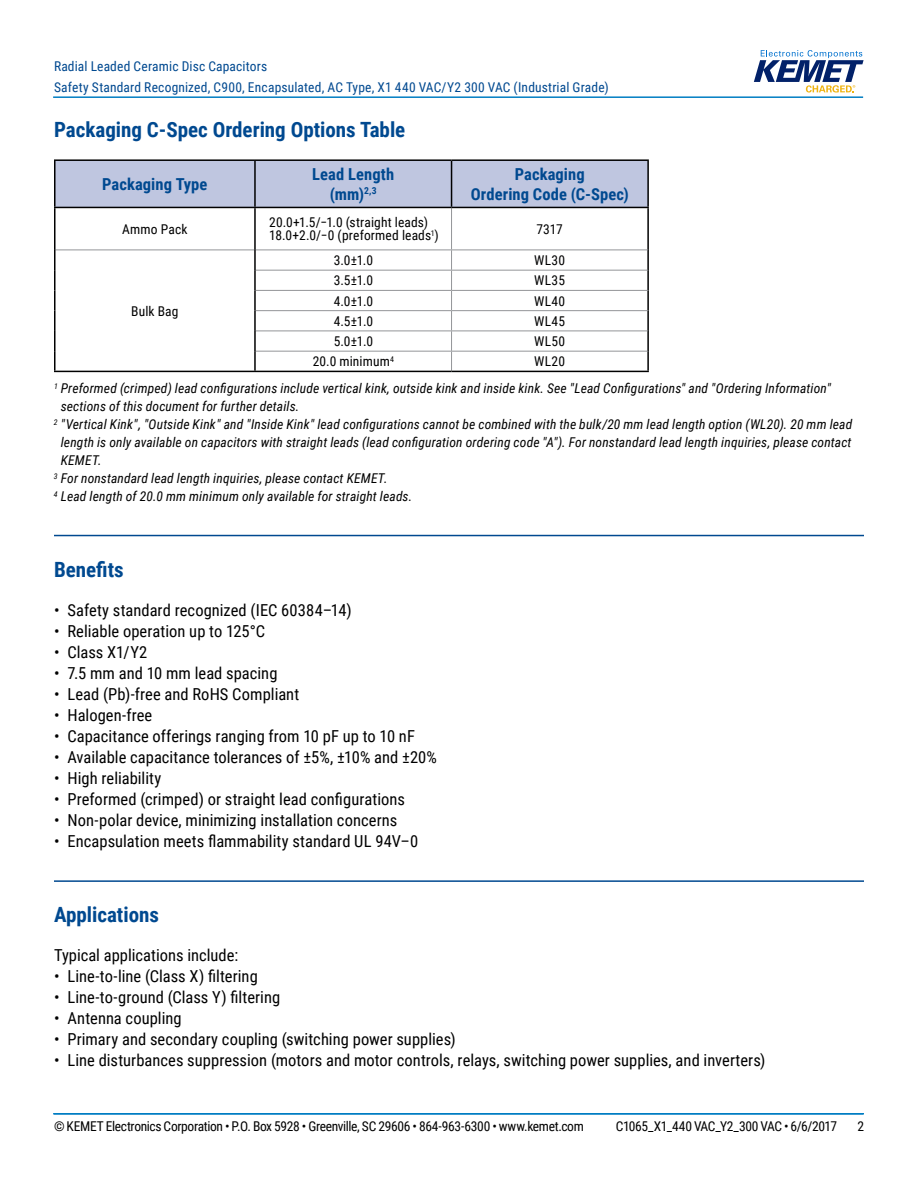
<style>
.page{position:relative;width:918px;height:1188px;background:#fff}
.page>*{position:absolute;margin:0;border:0;box-sizing:border-box;transform-origin:0 0}
.t1{font:700 21px "Roboto Condensed";color:#004990}
.t2{font:16.5px "Roboto Condensed";color:#000}
.t3{font:700 16.5px/19.8px "Roboto Condensed";letter-spacing:.005em;color:#004990;text-align:center}
.t4{font:italic 13.5px/26.8px "Roboto Condensed";letter-spacing:.01em;color:#000}
.t5{font:13.5px "Roboto Condensed";letter-spacing:-.015em;color:#000}
.t6{font:13.5px/21px "Roboto Condensed";letter-spacing:.01em;color:#004990}
.t7{font:13.5px/13.5px "Roboto Condensed";letter-spacing:.01em;color:#000}
.t8{font:13.5px "Roboto Condensed";letter-spacing:.015em;color:#000}
.s1{font-style:normal}
</style>
<div class="page">
<hr style="left:54px;top:1113px;width:810px;height:2px;background:#007dc3">
<hr style="left:53px;top:1113px;width:810px;height:2px;background:#007dc3">
<hr style="left:53px;top:96px;width:810px;height:2px;background:#007dc3">
<svg style="left:754px;top:50px;width:110px;height:43px"></svg>
<hr style="left:54px;top:535px;width:810px;height:1px;background:#004990">
<hr style="left:54px;top:880px;width:810px;height:2px;background:#004990">
<div style="left:56px;top:161px;width:591px;height:46px;background:#bfc6e0"></div>
<hr style="left:254px;top:161px;width:2px;height:46px;background:#000">
<hr style="left:451px;top:161px;width:1px;height:46px;background:#000">
<hr style="left:647px;top:161px;width:2px;height:46px;background:#000">
<hr style="left:647px;top:208px;width:2px;height:42px;background:#000">
<hr style="left:647px;top:250px;width:2px;height:20px;background:#000">
<hr style="left:647px;top:270px;width:2px;height:20px;background:#000">
<hr style="left:647px;top:290px;width:2px;height:21px;background:#000">
<hr style="left:647px;top:311px;width:2px;height:20px;background:#000">
<hr style="left:647px;top:331px;width:2px;height:20px;background:#000">
<hr style="left:647px;top:351px;width:2px;height:20px;background:#000">
<hr style="left:451px;top:208px;width:1px;height:42px;background:#939598">
<hr style="left:56px;top:250px;width:198px;height:1px;background:#939598">
<hr style="left:256px;top:250px;width:196px;height:1px;background:#939598">
<hr style="left:452px;top:250px;width:195px;height:1px;background:#939598">
<hr style="left:256px;top:270px;width:196px;height:1px;background:#939598">
<hr style="left:452px;top:270px;width:195px;height:1px;background:#939598">
<svg style="left:451px;top:250px;width:1px;height:121px"></svg>
<hr style="left:54px;top:159px;width:201px;height:2px;background:#000">
<hr style="left:54px;top:161px;width:2px;height:46px;background:#000">
<hr style="left:255px;top:159px;width:197px;height:2px;background:#000">
<hr style="left:452px;top:159px;width:197px;height:2px;background:#000">
<hr style="left:256px;top:290px;width:196px;height:1px;background:#939598">
<hr style="left:452px;top:290px;width:195px;height:1px;background:#939598">
<hr style="left:256px;top:310px;width:196px;height:1px;background:#939598">
<hr style="left:452px;top:310px;width:195px;height:1px;background:#939598">
<hr style="left:256px;top:331px;width:196px;height:1px;background:#939598">
<hr style="left:452px;top:331px;width:195px;height:1px;background:#939598">
<hr style="left:256px;top:351px;width:196px;height:1px;background:#939598">
<hr style="left:452px;top:351px;width:195px;height:1px;background:#939598">
<hr style="left:54px;top:371px;width:201px;height:1px;background:#000">
<hr style="left:255px;top:371px;width:197px;height:1px;background:#000">
<hr style="left:452px;top:371px;width:197px;height:1px;background:#000">
<hr style="left:54px;top:208px;width:2px;height:42px;background:#000">
<hr style="left:254px;top:208px;width:2px;height:42px;background:#000">
<hr style="left:54px;top:250px;width:2px;height:20px;background:#000">
<hr style="left:254px;top:250px;width:2px;height:20px;background:#000">
<hr style="left:54px;top:270px;width:2px;height:20px;background:#000">
<hr style="left:254px;top:270px;width:2px;height:20px;background:#000">
<hr style="left:54px;top:290px;width:2px;height:21px;background:#000">
<hr style="left:254px;top:290px;width:2px;height:21px;background:#000">
<hr style="left:54px;top:311px;width:2px;height:20px;background:#000">
<hr style="left:254px;top:311px;width:2px;height:20px;background:#000">
<hr style="left:54px;top:331px;width:2px;height:20px;background:#000">
<hr style="left:254px;top:331px;width:2px;height:20px;background:#000">
<hr style="left:54px;top:351px;width:2px;height:20px;background:#000">
<hr style="left:254px;top:351px;width:2px;height:20px;background:#000">
<hr style="left:54px;top:207px;width:201px;height:1px;background:#000">
<hr style="left:255px;top:207px;width:197px;height:1px;background:#000">
<hr style="left:452px;top:207px;width:197px;height:1px;background:#000">
<p class="t6" style="left:54px;top:57px;width:556px">Radial Leaded Ceramic Disc Capacitors<br>Safety Standard Recognized, C900, Encapsulated, AC Type, X1 440 VAC/Y2 300 VAC (Industrial Grade)</p>
<p class="t1" style="left:54px;top:121px;width:353px">Packaging C-Spec Ordering Options Table</p>
<p class="t3" style="left:102px;top:175px;width:107px">Packaging Type</p>
<p class="t3" style="left:312px;top:166px;width:83px">Lead Length (mm)<sup>2,3</sup></p>
<p class="t3" style="left:471px;top:166px;width:159px">Packaging<br>Ordering Code (C-Spec)</p>
<p class="t8" style="left:122px;top:223px;width:67px">Ammo Pack</p>
<p class="t7" style="left:269px;top:215px;width:171px">20.0+1.5/−1.0 (straight leads)<br>18.0+2.0/−0 (preformed leads<sup>1</sup>)</p>
<p class="t5" style="left:536px;top:223px;width:28px">7317</p>
<p class="t5" style="left:334px;top:254px;width:41px">3.0±1.0</p>
<p class="t5" style="left:534px;top:251px;width:32px">WL30</p>
<p class="t5" style="left:334px;top:275px;width:41px">3.5±1.0</p>
<p class="t5" style="left:534px;top:271px;width:32px">WL35</p>
<p class="t5" style="left:334px;top:295px;width:41px">4.0±1.0</p>
<p class="t5" style="left:534px;top:291px;width:32px">WL40</p>
<p class="t5" style="left:334px;top:315px;width:41px">4.5±1.0</p>
<p class="t5" style="left:534px;top:312px;width:32px">WL45</p>
<p class="t5" style="left:334px;top:335px;width:41px">5.0±1.0</p>
<p class="t5" style="left:534px;top:332px;width:32px">WL50</p>
<p class="t7" style="left:313px;top:356px;width:83px">20.0 minimum<sup>4</sup></p>
<p class="t5" style="left:131px;top:301px;width:49px">Bulk Bag</p>
<p class="t4" style="left:54px;top:348px;width:779px;text-indent:480px"><span class="s1">WL20<br></span><sup>1</sup> Preformed (crimped) lead configurations include vertical kink, outside kink and inside kink. See "Lead Configurations" and "Ordering Information"</p>
<p class="t4" style="left:61px;top:392px;width:240px">sections of this document for further details.</p>
<p class="t4" style="left:54px;top:410px;width:800px"><sup>2</sup> "Vertical Kink", "Outside Kink" and "Inside Kink" lead configurations cannot be combined with the bulk/20 mm lead length option (WL20). 20 mm lead</p>
<p class="t4" style="left:61px;top:428px;width:792px">length is only available on capacitors with straight leads (lead configuration ordering code "A"). For nonstandard lead length inquiries, please contact</p>
<p class="t4" style="left:61px;top:446px;width:43px">KEMET.</p>
<p class="t4" style="left:54px;top:464px;width:335px"><sup>3</sup> For nonstandard lead length inquiries, please contact KEMET.</p>
<p class="t4" style="left:54px;top:482px;width:360px"><sup>4</sup> Lead length of 20.0 mm minimum only available for straight leads.</p>
<p class="t1" style="left:54px;top:555px;width:71px">Benefits</p>
<p class="t2" style="left:54px;top:598px;width:299px">• Safety standard recognized (IEC 60384–14)</p>
<p class="t2" style="left:54px;top:624px;width:213px">• Reliable operation up to 125°C</p>
<p class="t2" style="left:54px;top:645px;width:95px">• Class X1/Y2</p>
<p class="t2" style="left:54px;top:661px;width:225px">• 7.5 mm and 10 mm lead spacing</p>
<p class="t2" style="left:54px;top:682px;width:247px">• Lead (Pb)-free and RoHS Compliant</p>
<p class="t2" style="left:54px;top:703px;width:100px">• Halogen-free</p>
<p class="t2" style="left:54px;top:724px;width:362px">• Capacitance offerings ranging from 10 pF up to 10 nF</p>
<p class="t2" style="left:54px;top:745px;width:385px">• Available capacitance tolerances of ±5%, ±10% and ±20%</p>
<p class="t2" style="left:54px;top:766px;width:109px">• High reliability</p>
<p class="t2" style="left:54px;top:787px;width:352px">• Preformed (crimped) or straight lead configurations</p>
<p class="t2" style="left:54px;top:808px;width:345px">• Non-polar device, minimizing installation concerns</p>
<p class="t2" style="left:54px;top:829px;width:366px">• Encapsulation meets flammability standard UL 94V–0</p>
<p class="t1" style="left:54px;top:906px;width:107px">Applications</p>
<p class="t2" style="left:54px;top:944px;width:186px">Typical applications include:</p>
<p class="t2" style="left:54px;top:965px;width:205px">• Line-to-line (Class X) filtering</p>
<p class="t2" style="left:54px;top:986px;width:228px">• Line-to-ground (Class Y) filtering</p>
<p class="t2" style="left:54px;top:1007px;width:129px">• Antenna coupling</p>
<p class="t2" style="left:54px;top:1028px;width:403px">• Primary and secondary coupling (switching power supplies)</p>
<p class="t2" style="left:54px;top:1049px;width:713px">• Line disturbances suppression (motors and motor controls, relays, switching power supplies, and inverters)</p>
<p class="t5" style="left:54px;top:1120px;width:531px">© KEMET Electronics Corporation • P.O. Box 5928 • Greenville, SC 29606 • 864-963-6300 • www.kemet.com</p>
<p class="t5" style="left:616px;top:1120px;width:223px">C1065_X1_440 VAC_Y2_300 VAC • 6/6/2017</p>
<p class="t5" style="left:857px;top:1120px;width:8px">2</p>
</div>
